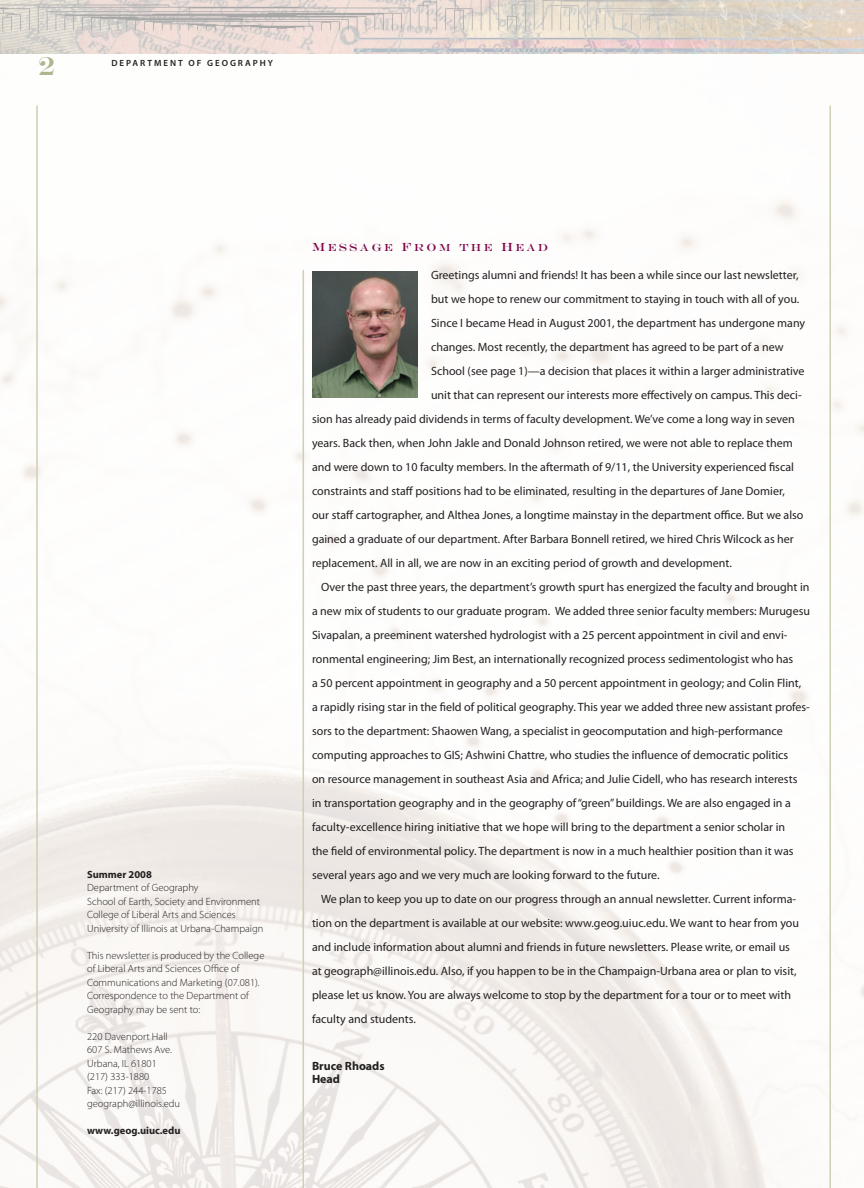
<style>
.page{position:relative;width:864px;height:1188px;background:#fff}
.page>*{position:absolute;margin:0;border:0;box-sizing:border-box;transform-origin:0 0}
.t1{font:12px "Myriad Pro";color:#231f20}
.t2{font:700 12px/13.5px "Myriad Pro";color:#231f20}
.t3{font:300 10.5px/13.5px "Myriad Pro";color:#231f20}
.t4{font:700 10.5px "Myriad Pro";color:#231f20}
.t5{font:10.5px "Engravers";letter-spacing:.23em;color:#7d0449}
.t6{font:600 9px "Myriad Pro";letter-spacing:.22em;color:#231f20}
.s1{font-size:12px}
</style>
<div class="page">
<img style="left:0;top:105px;width:864px;height:1083px">
<hr style="left:303px;top:270px;width:1px;height:918px;background:#ced0b4">
<hr style="left:830px;top:106px;width:1px;height:1082px;background:#ced0b4">
<img style="left:0;top:0;width:864px;height:54px">
<hr style="left:36px;top:106px;width:2px;height:1082px;background:#ced0b4">
<img style="left:312px;top:271px;width:106px;height:127px">
<p class="t6" style="left:111px;top:58px;width:163px">DEPARTMENT OF GEOGRAPHY</p>
<p class="t4" style="left:87px;top:868px;width:66px">Summer 2008</p>
<p class="t3" style="left:87px;top:881px;width:178px">Department of Geography<br>School of Earth, Society and Environment College of Liberal Arts and Sciences University of I llinois at Urbana-Champaign</p>
<p class="t3" style="left:87px;top:949px;width:179px">This newsletter is produced by the College of Liberal Arts and Sciences Office of Communications and Marketing (07.081).<br>Correspondence to the Department of Geography may be sent to:</p>
<p class="t3" style="left:87px;top:1030px;width:95px">220 Davenport Hall<br>607 S. Mathews Ave.<br>Urbana, IL 61801 (217) 333-1880<br>Fax: (217) 244-1785 geograph@illinois.edu</p>
<p class="t4" style="left:87px;top:1124px;width:95px">www.geog.uiuc.edu</p>
<p class="t5" style="left:312px;top:242px;width:238px"><span class="s1">M</span>ESSAGE <span class="s1">F</span>ROM THE <span class="s1">H</span>EAD</p>
<p class="t1" style="left:431px;top:268px;width:369px">Greetings alumni and friends! It has been a while since our last newsletter,</p>
<p class="t1" style="left:431px;top:292px;width:370px">but we hope to renew our commitment to staying in touch with all of you.</p>
<p class="t1" style="left:431px;top:316px;width:376px">Since I became Head in August 2001, the department has undergone many</p>
<p class="t1" style="left:431px;top:340px;width:354px">changes. Most recently, the department has agreed to be part of a new</p>
<p class="t1" style="left:431px;top:364px;width:375px">School (see page 1)—a decision that places it within a larger administrative</p>
<p class="t1" style="left:431px;top:388px;width:372px">unit that can represent our interests more effectively on campus. This deci-</p>
<p class="t1" style="left:312px;top:412px;width:484px">sion has already paid dividends in terms of faculty development. We’ve come a long way in seven</p>
<p class="t1" style="left:312px;top:436px;width:482px">years. Back then, when John Jakle and Donald Johnson retired, we were not able to replace them</p>
<p class="t1" style="left:312px;top:460px;width:484px">and were down to 10 faculty members. In the aftermath of 9/11, the University experienced fiscal</p>
<p class="t1" style="left:312px;top:484px;width:474px">constraints and staff positions had to be eliminated, resulting in the departures of Jane Domier,</p>
<p class="t1" style="left:312px;top:508px;width:493px">our staff cartographer, and Althea Jones, a longtime mainstay in the department office. But we also</p>
<p class="t1" style="left:312px;top:532px;width:483px">gained a graduate of our department. After Barbara Bonnell retired, we hired Chris Wilcock as her</p>
<p class="t1" style="left:312px;top:556px;width:421px">replacement. All in all, we are now in an exciting period of growth and development.</p>
<p class="t1" style="left:321px;top:580px;width:490px">Over the past three years, the department’s growth spurt has energized the faculty and brought in</p>
<p class="t1" style="left:312px;top:604px;width:500px">a new mix of students to our graduate program. We added three senior faculty members: Murugesu</p>
<p class="t1" style="left:312px;top:628px;width:477px">Sivapalan, a preeminent watershed hydrologist with a 25 percent appointment in civil and envi-</p>
<p class="t1" style="left:312px;top:652px;width:483px">ronmental engineering; Jim Best, an internationally recognized process sedimentologist who has</p>
<p class="t1" style="left:312px;top:676px;width:491px">a 50 percent appointment in geography and a 50 percent appointment in geology; and Colin Flint,</p>
<p class="t1" style="left:312px;top:700px;width:500px">a rapidly rising star in the field of political geography. This year we added three new assistant profes-</p>
<p class="t1" style="left:312px;top:724px;width:472px">sors to the department: Shaowen Wang, a specialist in geocomputation and high-performance</p>
<p class="t1" style="left:312px;top:748px;width:478px">computing approaches to GIS; Ashwini Chattre, who studies the influence of democratic politics</p>
<p class="t1" style="left:312px;top:772px;width:487px">on resource management in southeast Asia and Africa; and Julie Cidell, who has research interests</p>
<p class="t1" style="left:312px;top:796px;width:480px">in transportation geography and in the geography of “green” buildings. We are also engaged in a</p>
<p class="t1" style="left:312px;top:820px;width:475px">faculty-excellence hiring initiative that we hope will bring to the department a senior scholar in</p>
<p class="t1" style="left:312px;top:844px;width:483px">the field of environmental policy. The department is now in a much healthier position than it was</p>
<p class="t1" style="left:312px;top:868px;width:349px">several years ago and we very much are looking forward to the future.</p>
<p class="t1" style="left:321px;top:892px;width:477px">We plan to keep you up to date on our progress through an annual newsletter. Current informa-</p>
<p class="t1" style="left:312px;top:916px;width:489px">tion on the department is available at our website: www.geog.uiuc.edu. We want to hear from you</p>
<p class="t1" style="left:312px;top:940px;width:480px">and include information about alumni and friends in future newsletters. Please write, or email us</p>
<p class="t1" style="left:312px;top:964px;width:486px">at geograph@illinois.edu. Also, if you happen to be in the Champaign-Urbana area or plan to visit,</p>
<p class="t1" style="left:312px;top:988px;width:481px">please let us know. You are always welcome to stop by the department for a tour or to meet with</p>
<p class="t1" style="left:312px;top:1012px;width:105px">faculty and students.</p>
<p class="t2" style="left:312px;top:1058px;width:74px">Bruce Rhoads<br>Head</p>
</div>
